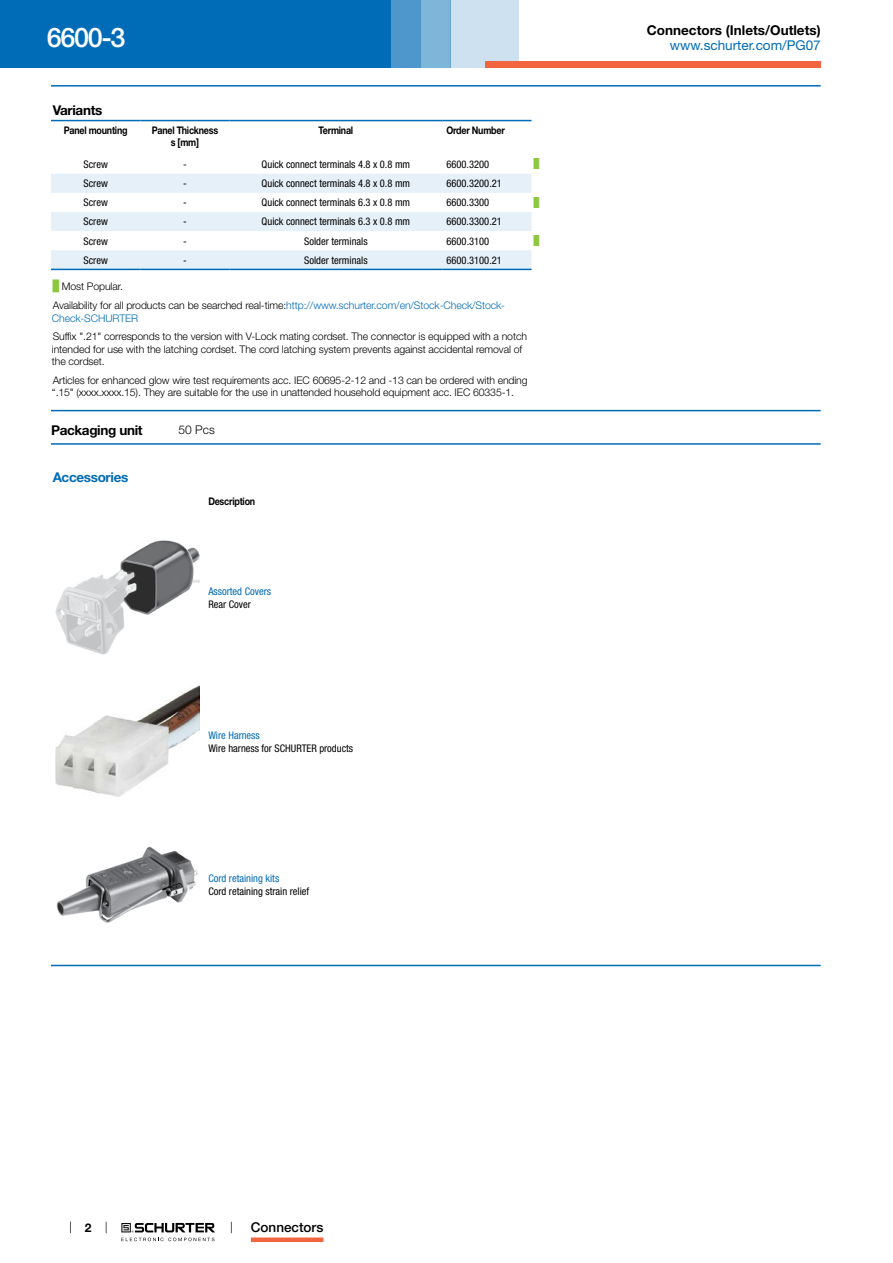
<style>
.page{position:relative;width:893px;height:1263px;background:#fff}
.page>*{position:absolute;margin:0;border:0;box-sizing:border-box;transform-origin:0 0}
.t1{font:500 27px "Helvetica Neue LT";color:#fff}
.t2{font:700 13.5px "Helvetica Neue LT";color:#000}
.t3{font:13.5px "Helvetica Neue LT";color:#006bb6}
.t4{font:700 13.5px "Helvetica Neue LT";letter-spacing:-.025em;color:#000}
.t5{font:700 13.5px "Helvetica Neue LT";letter-spacing:-.025em;color:#006bb6}
.t6{font:500 13.5px "Helvetica Neue LT";color:#000}
.t7{font:300 12px "Helvetica Neue LT";color:#000}
.t8{font:700 12px "Helvetica Neue LT";color:#000}
.t9{font:300 10.5px/12.6px "Helvetica Neue LT";letter-spacing:-.01em;color:#000}
.t10{font:condensed 10.5px "Helvetica Neue LT";color:#000}
.t11{font:700 10.5px/12.6px "Helvetica Neue LT";letter-spacing:-.025em;color:#000;text-align:center;scale:.85 1}
.t12{font:condensed 10.5px "Helvetica Neue LT";color:#006bb6}
.t13{font:300 10.5px "Helvetica Neue LT";letter-spacing:-.01em;color:#006bb6}
.t14{font:9px "Arial Unicode MS";color:#8dc63f}
.s1{font-family:"Arial Unicode MS";font-weight:400;color:#8dc63f}
.s2{color:#006bb6}
</style>
<div class="page">
<svg style="left:70px;top:1221px;width:1px;height:12px"></svg>
<svg style="left:121px;top:1223px;width:94px;height:18px"></svg>
<div style="left:0;top:0;width:391px;height:68px;background:#006bb6"></div>
<div style="left:421px;top:0;width:30px;height:68px;background:#80b5da"></div>
<div style="left:391px;top:0;width:30px;height:68px;background:#4d97cc"></div>
<div style="left:451px;top:0;width:68px;height:68px;background:#cde1f0"></div>
<div style="left:485px;top:62px;width:336px;height:6px;background:#f26541"></div>
<div style="left:251px;top:1237px;width:72px;height:5px;background:#f26541"></div>
<hr style="left:51px;top:85px;width:770px;height:2px;background:#006bb6">
<svg style="left:51px;top:121px;width:480px;height:150px"></svg>
<svg style="left:51px;top:174px;width:480px;height:95px;fill:#e6f0f8"></svg>
<hr style="left:51px;top:120px;width:89px;height:1px;background:#006bb6">
<hr style="left:140px;top:120px;width:90px;height:1px;background:#006bb6">
<hr style="left:230px;top:120px;width:212px;height:1px;background:#006bb6">
<hr style="left:442px;top:120px;width:89px;height:1px;background:#006bb6">
<hr style="left:51px;top:269px;width:89px;height:1px;background:#006bb6">
<hr style="left:140px;top:269px;width:90px;height:1px;background:#006bb6">
<hr style="left:230px;top:269px;width:212px;height:1px;background:#006bb6">
<hr style="left:442px;top:269px;width:89px;height:1px;background:#006bb6">
<hr style="left:51px;top:410px;width:770px;height:1px;background:#006bb6">
<hr style="left:51px;top:443px;width:770px;height:2px;background:#006bb6">
<img style="left:55px;top:541px;width:145px;height:113px">
<img style="left:55px;top:686px;width:145px;height:111px">
<img style="left:56px;top:846px;width:142px;height:77px">
<hr style="left:51px;top:965px;width:770px;height:1px;background:#006bb6">
<h1 class="t1" style="left:47px;top:21px;width:80px">6600-3</h1>
<p class="t4" style="left:53px;top:102px;width:51px">Variants</p>
<p class="t11" style="left:64px;top:124px;width:76px">Panel mounting</p>
<p class="t11" style="left:152px;top:124px;width:80px">Panel Thickness s [mm]</p>
<p class="t11" style="left:319px;top:124px;width:42px">Terminal</p>
<p class="t11" style="left:446px;top:124px;width:70px">Order Number</p>
<p class="t10" style="left:84px;top:158px;width:26px">Screw</p>
<p class="t10" style="left:183px;top:158px;width:5px">-</p>
<p class="t10" style="left:262px;top:158px;width:150px">Quick connect terminals 4.8 x 0.8 mm</p>
<p class="t10" style="left:446px;top:158px;width:44px">6600.3200</p>
<p class="t14" style="left:534px;top:158px;width:7px">█</p>
<p class="t10" style="left:84px;top:177px;width:26px">Screw</p>
<p class="t10" style="left:183px;top:177px;width:5px">-</p>
<p class="t10" style="left:262px;top:177px;width:150px">Quick connect terminals 4.8 x 0.8 mm</p>
<p class="t10" style="left:446px;top:177px;width:57px">6600.3200.21</p>
<p class="t10" style="left:84px;top:196px;width:26px">Screw</p>
<p class="t10" style="left:183px;top:196px;width:5px">-</p>
<p class="t10" style="left:262px;top:196px;width:150px">Quick connect terminals 6.3 x 0.8 mm</p>
<p class="t10" style="left:446px;top:196px;width:44px">6600.3300</p>
<p class="t14" style="left:534px;top:196px;width:7px">█</p>
<p class="t10" style="left:84px;top:216px;width:26px">Screw</p>
<p class="t10" style="left:183px;top:216px;width:5px">-</p>
<p class="t10" style="left:262px;top:216px;width:150px">Quick connect terminals 6.3 x 0.8 mm</p>
<p class="t10" style="left:446px;top:216px;width:57px">6600.3300.21</p>
<p class="t10" style="left:84px;top:235px;width:26px">Screw</p>
<p class="t10" style="left:183px;top:235px;width:5px">-</p>
<p class="t10" style="left:304px;top:235px;width:65px">Solder terminals</p>
<p class="t10" style="left:446px;top:235px;width:44px">6600.3100</p>
<p class="t14" style="left:534px;top:234px;width:7px">█</p>
<p class="t10" style="left:84px;top:254px;width:26px">Screw</p>
<p class="t10" style="left:183px;top:254px;width:5px">-</p>
<p class="t10" style="left:304px;top:254px;width:65px">Solder terminals</p>
<p class="t10" style="left:446px;top:254px;width:57px">6600.3100.21</p>
<p class="t9" style="left:53px;top:277px;width:454px;line-height:18.5px"><span class="s1">█</span> Most Popular.<br>Availability for all products can be searched real-time:<span class="s2">http://www.schurter.com/en/Stock-Check/Stock-</span></p>
<p class="t13" style="left:52px;top:311px;width:88px">Check-SCHURTER</p>
<p class="t9" style="left:52px;top:330px;width:477px">Suffix ".21" corresponds to the version with V-Lock mating cordset. The connector is equipped with a notch intended for use with the latching cordset. The cord latching system prevents against accidental removal of the cordset.</p>
<p class="t9" style="left:52px;top:373px;width:477px">Articles for enhanced glow wire test requirements acc. IEC 60695-2-12 and -13 can be ordered with ending “.15" (xxxx.xxxx.15). They are suitable for the use in unattended household equipment acc. IEC 60335-1.</p>
<p class="t4" style="left:51px;top:421px;width:93px">Packaging unit</p>
<p class="t7" style="left:179px;top:422px;width:38px">50 Pcs</p>
<p class="t5" style="left:53px;top:468px;width:77px">Accessories</p>
<p class="t11" style="left:208px;top:494px;width:57px">Description</p>
<p class="t12" style="left:208px;top:585px;width:64px">Assorted Covers</p>
<p class="t10" style="left:208px;top:598px;width:44px">Rear Cover</p>
<p class="t12" style="left:208px;top:729px;width:53px">Wire Harness</p>
<p class="t10" style="left:208px;top:742px;width:146px">Wire harness for SCHURTER products</p>
<p class="t12" style="left:208px;top:872px;width:72px">Cord retaining kits</p>
<p class="t10" style="left:208px;top:885px;width:102px">Cord retaining strain relief</p>
<p class="t2" style="left:647px;top:22px;width:175px">Connectors (Inlets/Outlets)</p>
<p class="t3" style="left:670px;top:37px;width:152px">www.schurter.com/PG07</p>
<p class="t8" style="left:85px;top:1220px;width:8px">2</p>
<p class="t6" style="left:251px;top:1219px;width:74px">Connectors</p>
</div>
